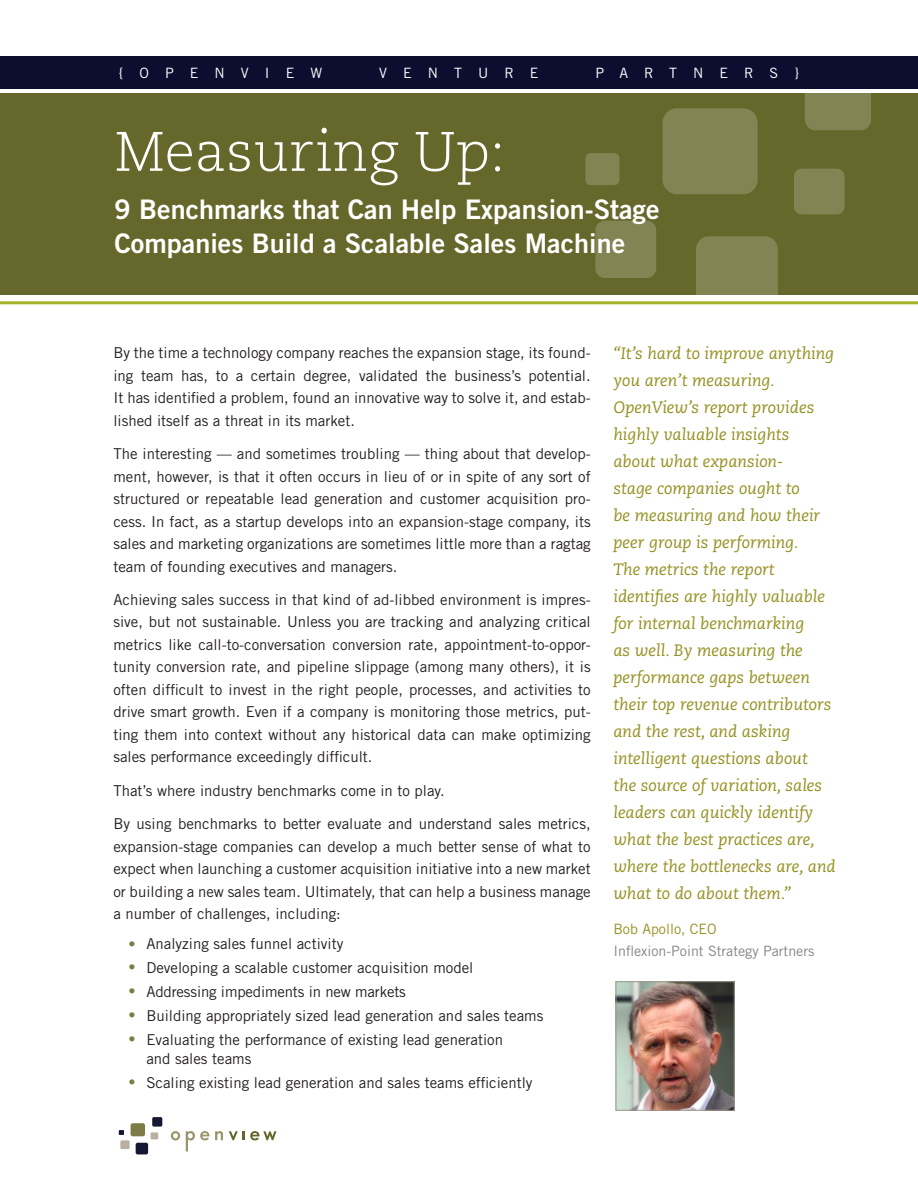
<style>
.page{position:relative;width:918px;height:1188px;background:#fff}
.page>*{position:absolute;margin:0;border:0;box-sizing:border-box;transform-origin:0 0}
.Body{font:300 55.5px "Caecilia";color:#fff}
.Body-2{font:27px/34.5px "Trade Gothic Bold Two";color:#fff}
.Intro{font:italic 16.5px/27px "Caecilia";color:#959122}
.Body-3{font:15px/22.5px "Trade Gothic";color:#231f20;text-align:justify}
.Body-4{font:14.25px/22.5px "Trade Gothic";color:#848689}
.t1{font:14.25px "Trade Gothic";letter-spacing:1.125em;color:#fff}
.s1{font-size:14.25px;color:#7d7c47}
.s2{color:#959122}
</style>
<div class="page">
<div style="left:0;top:93px;width:918px;height:202px;background:#65672b"></div>
<div style="left:663px;top:108px;width:95px;height:86px;background:#838454;border-radius:15px"></div>
<div style="left:794px;top:169px;width:51px;height:45px;background:#838454;border-radius:8px"></div>
<svg style="left:805px;top:68px;width:66px;height:62px;background:#8f9064"></svg>
<div style="left:585px;top:153px;width:35px;height:32px;background:#838454;border-radius:5px"></div>
<svg style="left:696px;top:236px;width:82px;height:77px;fill:#838454"></svg>
<div style="left:595px;top:221px;width:61px;height:57px;background:#838454;border-radius:10px"></div>
<div style="left:131px;top:1123px;width:14px;height:13px;background:#7d7c47;border-radius:2px"></div>
<div style="left:151px;top:1132px;width:7px;height:7px;background:#b8b1a3"></div>
<div style="left:152px;top:1117px;width:10px;height:10px;background:#161735;border-radius:2px"></div>
<svg style="left:119px;top:1130px;width:5px;height:5px"></svg>
<div style="left:136px;top:1143px;width:12px;height:11px;background:#161735;border-radius:2px"></div>
<div style="left:120px;top:1140px;width:10px;height:9px;background:#b8b1a3"></div>
<svg style="left:171px;top:1131px;width:9px;height:9px"></svg>
<svg style="left:186px;top:1131px;width:37px;height:20px"></svg>
<svg style="left:229px;top:1131px;width:47px;height:9px"></svg>
<hr style="left:0;top:301px;width:918px;height:3px;background:#a2b125">
<div style="left:0;top:56px;width:918px;height:33px;background:#0c0e2f"></div>
<img style="left:618px;top:983px;width:115px;height:126px">
<div style="left:616px;top:981px;width:119px;height:130px;border:1px solid #a1988a"></div>
<p class="t1" style="left:119px;top:64px;width:205px">{OPENVIEW</p>
<p class="t1" style="left:379px;top:64px;width:161px">VENTURE</p>
<p class="t1" style="left:595px;top:64px;width:205px">PARTNERS}</p>
<p class="Body" style="left:114px;top:120px;width:392px">Measuring Up:</p>
<p class="Body-2" style="left:114px;top:191px;width:547px">9 Benchmarks that Can Help Expansion-Stage<br>Companies Build a Scalable Sales Machine</p>
<p class="Body-3" style="left:113px;top:342px;width:479px">By the time a technology company reaches the expansion stage, its found&shy;ing team has, to a certain degree, validated the business’s potential.<br>It has identified a problem, found an innovative way to solve it, and estab&shy;lished itself as a threat in its market.</p>
<p class="Body-3" style="left:113px;top:442px;width:479px">The interesting — and sometimes troubling — thing about that develop&shy;ment, however, is that it often occurs in lieu of or in spite of any sort of structured or repeatable lead generation and customer acquisition pro&shy;cess. In fact, as a startup develops into an expansion-stage company, its sales and marketing organizations are sometimes little more than a ragtag team of founding executives and managers.</p>
<p class="Body-3" style="left:113px;top:588px;width:479px">Achieving sales success in that kind of ad-libbed environment is impres&shy;sive, but not sustainable. Unless you are tracking and analyzing critical metrics like call-to-conversation conversion rate, appointment-to-oppor&shy;tunity conversion rate, and pipeline slippage (among many others), it is often difficult to invest in the right people, processes, and activities to drive smart growth. Even if a company is monitoring those metrics, put&shy;ting them into context without any historical data can make optimizing sales performance exceedingly difficult.</p>
<p class="Body-3" style="left:113px;top:779px;width:333px">That’s where industry benchmarks come in to play.</p>
<p class="Body-3" style="left:113px;top:812px;width:479px">By using benchmarks to better evaluate and understand sales metrics, expansion-stage companies can develop a much better sense of what to expect when launching a customer acquisition initiative into a new market or building a new sales team. Ultimately, that can help a business manage a number of challenges, including:</p>
<p class="Body-3" style="left:128px;top:933px;width:217px"><span class="s1">•</span> Analyzing sales funnel activity</p>
<p class="Body-3" style="left:128px;top:956px;width:347px"><span class="s1">•</span> Developing a scalable customer acquisition model</p>
<p class="Body-3" style="left:128px;top:980px;width:279px"><span class="s1">•</span> Addressing impediments in new markets</p>
<p class="Body-3" style="left:128px;top:1004px;width:417px"><span class="s1">•</span> Building appropriately sized lead generation and sales teams</p>
<p class="Body-3" style="left:146px;top:1029px;width:358px;line-height:19.5px;text-indent:-18px"><span class="s1">•</span> Evaluating the performance of existing lead generation and sales teams</p>
<p class="Body-3" style="left:128px;top:1071px;width:406px"><span class="s1">•</span> Scaling existing lead generation and sales teams efficiently</p>
<p class="Intro" style="left:613px;top:340px;width:224px">“It’s hard to improve anything you aren’t measuring.<br>OpenView’s report provides highly valuable insights<br>about what expansion-<br>stage companies ought to<br>be measuring and how their peer group is performing.<br>The metrics the report identifies are highly valuable for internal benchmarking<br>as well. By measuring the performance gaps between their top revenue contributors and the rest, and asking intelligent questions about<br>the source of variation, sales leaders can quickly identify what the best practices are, where the bottlenecks are, and what to do about them.”</p>
<p class="Body-4" style="left:613px;top:917px;width:203px"><span class="s2">Bob Apollo, CEO<br></span>Inflexion-Point Strategy Partners</p>
</div>
